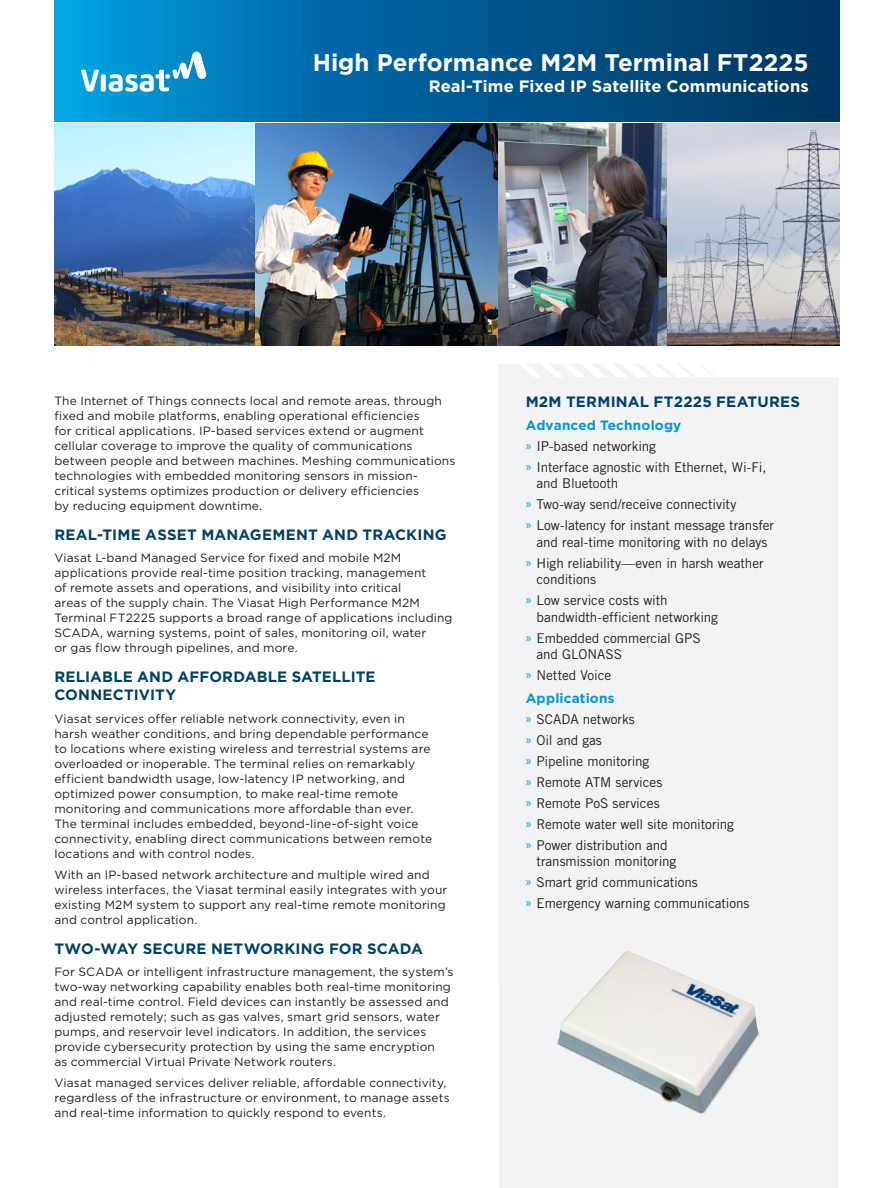
<style>
.page{position:relative;width:893px;height:1188px;background:#fff}
.page>*{position:absolute;margin:0;border:0;box-sizing:border-box;transform-origin:0 0}
.Header__Cover{font:700 24px "Gotham";color:#fff}
.Header__Subhead{font:700 16.5px "Gotham";letter-spacing:.005em;color:#fff}
.Head{font:700 15px/18px "Gotham";letter-spacing:.01em;color:#004269}
.At-A-Glance_Head{font:700 15px "Gotham";letter-spacing:.015em;color:#004269}
.t1{font:13.5px/16.5px "Trade Gothic LT Std";letter-spacing:-.005em;color:#231f20}
.At-A-Glance_Subhead{font:700 13.5px "Gotham";letter-spacing:.015em;color:#0696d7}
.Body_Copy_3__Text{font:12px/15px "Gotham";letter-spacing:.01em;color:#231f20}
.s1{font-family:"Myriad Pro";color:#0696d7}
</style>
<div class="page">
<svg style="left:54px;top:0;width:785px;height:122px;background:#005e97"></svg>
<svg style="left:81px;top:51px;width:126px;height:41px"></svg>
<div style="left:499px;top:377px;width:340px;height:811px;background:#f2f3f4"></div>
<svg style="left:499px;top:364px;width:216px;height:13px"></svg>
<img style="left:255px;top:124px;width:412px;height:222px">
<img style="left:667px;top:124px;width:172px;height:222px">
<img style="left:54px;top:124px;width:201px;height:222px">
<img style="left:557px;top:951px;width:203px;height:163px">
<p class="Header__Cover" style="left:313px;top:47px;width:498px">High Performance M2M Terminal FT2225</p>
<p class="Header__Subhead" style="left:429px;top:76px;width:381px">Real-Time Fixed IP Satellite Communications</p>
<p class="Body_Copy_3__Text" style="left:54px;top:393px;width:403px">The Internet of Things connects local and remote areas, through fixed and mobile platforms, enabling operational efficiencies<br>for critical applications. IP-based services extend or augment cellular coverage to improve the quality of communications between people and between machines. Meshing communications technologies with embedded monitoring sensors in mission&shy;critical systems optimizes production or delivery efficiencies<br>by reducing equipment downtime.</p>
<p class="Head" style="left:54px;top:525px;width:394px">REAL-TIME ASSET MANAGEMENT AND TRACKING</p>
<p class="Body_Copy_3__Text" style="left:54px;top:550px;width:400px">Viasat L-band Managed Service for fixed and mobile M2M applications provide real-time position tracking, management<br>of remote assets and operations, and visibility into critical<br>areas of the supply chain. The Viasat High Performance M2M Terminal FT2225 supports a broad range of applications including SCADA, warning systems, point of sales, monitoring oil, water<br>or gas flow through pipelines, and more.</p>
<p class="Head" style="left:54px;top:668px;width:323px">RELIABLE AND AFFORDABLE SATELLITE<br>CONNECTIVITY</p>
<p class="Body_Copy_3__Text" style="left:54px;top:711px;width:379px">Viasat services offer reliable network connectivity, even in harsh weather conditions, and bring dependable performance to locations where existing wireless and terrestrial systems are overloaded or inoperable. The terminal relies on remarkably efficient bandwidth usage, low-latency IP networking, and optimized power consumption, to make real-time remote monitoring and communications more affordable than ever.<br>The terminal includes embedded, beyond-line-of-sight voice connectivity, enabling direct communications between remote locations and with control nodes.</p>
<p class="Body_Copy_3__Text" style="left:54px;top:867px;width:395px">With an IP-based network architecture and multiple wired and wireless interfaces, the Viasat terminal easily integrates with your existing M2M system to support any real-time remote monitoring and control application.</p>
<p class="Head" style="left:54px;top:939px;width:370px">TWO-WAY SECURE NETWORKING FOR SCADA</p>
<p class="Body_Copy_3__Text" style="left:54px;top:964px;width:401px">For SCADA or intelligent infrastructure management, the system’s two-way networking capability enables both real-time monitoring and real-time control. Field devices can instantly be assessed and adjusted remotely; such as gas valves, smart grid sensors, water pumps, and reservoir level indicators. In addition, the services provide cybersecurity protection by using the same encryption<br>as commercial Virtual Private Network routers.</p>
<p class="Body_Copy_3__Text" style="left:54px;top:1075px;width:397px">Viasat managed services deliver reliable, affordable connectivity, regardless of the infrastructure or environment, to manage assets and real-time information to quickly respond to events.</p>
<p class="At-A-Glance_Head" style="left:526px;top:392px;width:276px">M2M TERMINAL FT2225 FEATURES</p>
<p class="At-A-Glance_Subhead" style="left:526px;top:416px;width:157px">Advanced Technology</p>
<p class="t1" style="left:526px;top:438px;width:132px"><span class="s1">»</span> IP-based networking</p>
<p class="t1" style="left:537px;top:459px;width:231px;text-indent:-11px"><span class="s1">»</span> Interface agnostic with Ethernet, Wi-Fi, and Bluetooth</p>
<p class="t1" style="left:526px;top:496px;width:212px"><span class="s1">»</span> Two-way send/receive connectivity</p>
<p class="t1" style="left:526px;top:517px;width:250px;text-align:center"><span class="s1">»</span> Low-latency for instant message transfer and real-time monitoring with no delays</p>
<p class="t1" style="left:537px;top:555px;width:229px;text-indent:-11px"><span class="s1">»</span> High reliability—even in harsh weather conditions</p>
<p class="t1" style="left:537px;top:592px;width:183px;text-indent:-11px"><span class="s1">»</span> Low service costs with bandwidth-efficient networking</p>
<p class="t1" style="left:537px;top:630px;width:166px;text-indent:-11px"><span class="s1">»</span> Embedded commercial GPS and GLONASS</p>
<p class="t1" style="left:526px;top:667px;width:87px"><span class="s1">»</span> Netted Voice</p>
<p class="At-A-Glance_Subhead" style="left:526px;top:689px;width:90px">Applications</p>
<p class="t1" style="left:526px;top:711px;width:111px"><span class="s1">»</span> SCADA networks</p>
<p class="t1" style="left:526px;top:732px;width:78px"><span class="s1">»</span> Oil and gas</p>
<p class="t1" style="left:526px;top:753px;width:125px"><span class="s1">»</span> Pipeline monitoring</p>
<p class="t1" style="left:526px;top:774px;width:138px"><span class="s1">»</span> Remote ATM services</p>
<p class="t1" style="left:526px;top:795px;width:135px"><span class="s1">»</span> Remote PoS services</p>
<p class="t1" style="left:526px;top:816px;width:210px"><span class="s1">»</span> Remote water well site monitoring</p>
<p class="t1" style="left:537px;top:837px;width:141px;text-indent:-11px"><span class="s1">»</span> Power distribution and transmission monitoring</p>
<p class="t1" style="left:526px;top:874px;width:174px"><span class="s1">»</span> Smart grid communications</p>
<p class="t1" style="left:526px;top:895px;width:225px"><span class="s1">»</span> Emergency warning communications</p>
</div>
